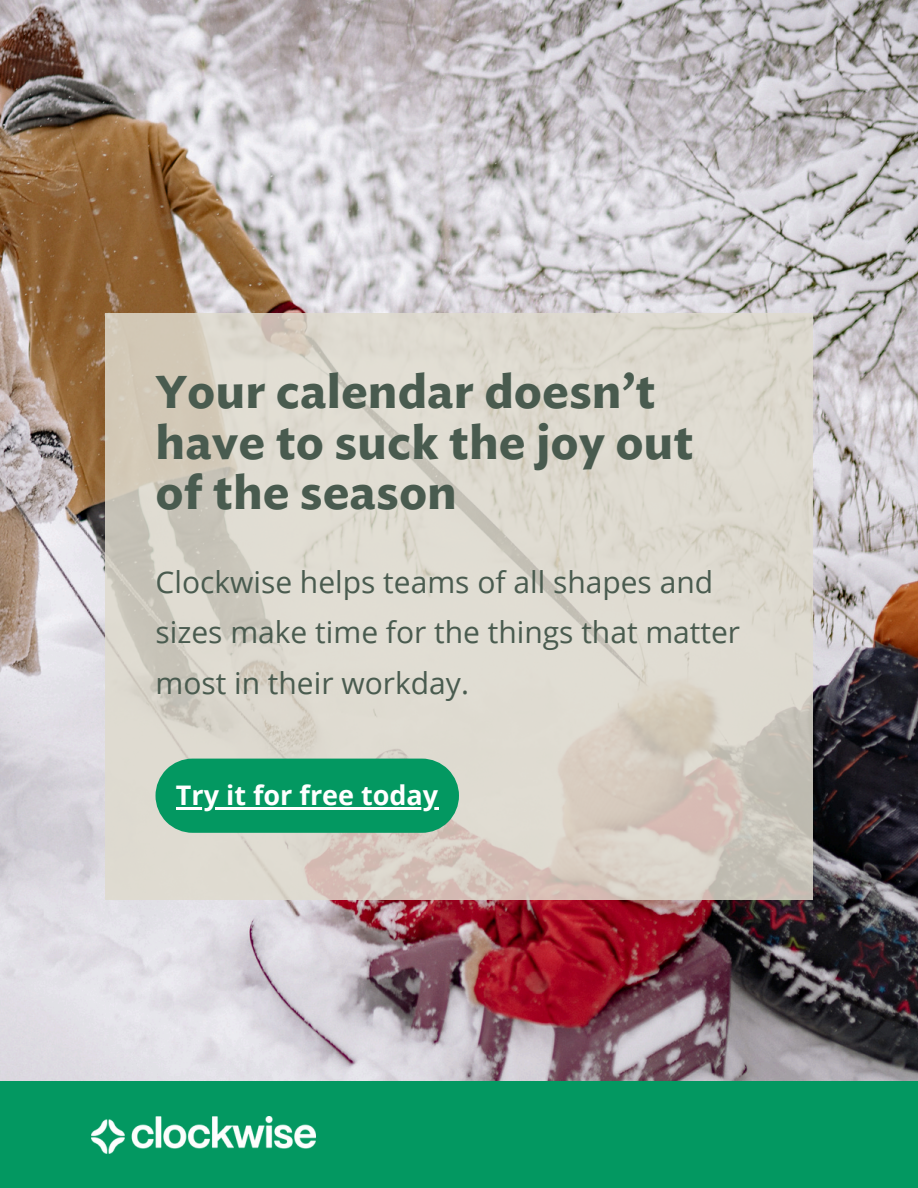
<style>
.page{position:relative;width:918px;height:1188px;background:#fff}
.page>*{position:absolute;margin:0;border:0;box-sizing:border-box;transform-origin:0 0}
.t1{font:700 44.25px/50.7px "Ideal Sans S Sm";color:#495b4f}
.t2{font:30px/50.7px "Open Sans";color:#495b4f}
.t3{font:700 27px "Open Sans";color:#fff}
</style>
<div class="page">
<img style="left:0;top:0;width:918px;height:1081px">
<div style="left:0;top:1081px;width:918px;height:107px;background:#039861"></div>
<img style="left:92px;top:1116px;width:224px;height:37px">
<svg style="left:105px;top:314px;width:708px;height:586px;background:#d9d4c9"></svg>
<svg style="left:156px;top:759px;width:303px;height:74px;background:#119c68"></svg>
<hr style="left:176px;top:807px;width:263px;height:2px;background:#fff">
<p class="t1" style="left:156px;top:367px;width:540px">Your calendar doesn’t have to suck the joy out of the season</p>
<h2 class="t2" style="left:156px;top:556px;width:586px">Clockwise helps teams of all shapes and sizes make time for the things that matter most in their workday.</h2>
<p class="t3" style="left:176px;top:776px;width:264px">Try it for free today</p>
</div>
